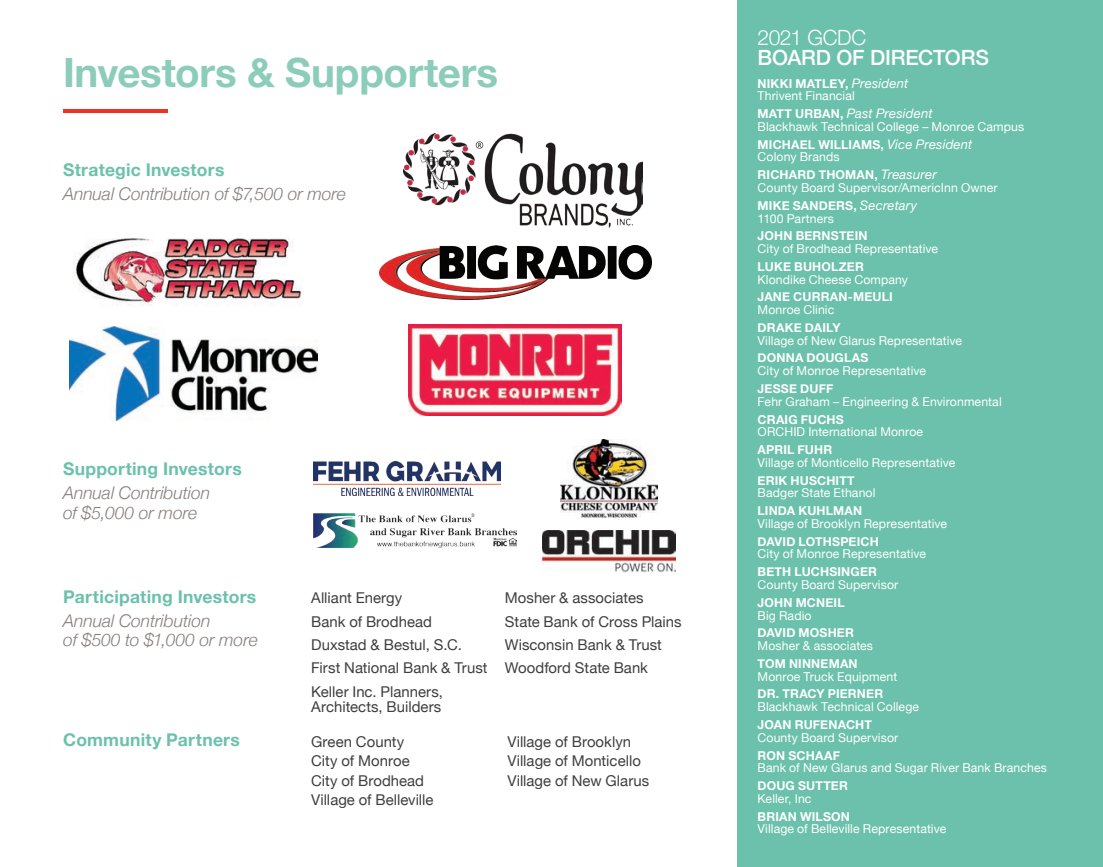
<style>
.page{position:relative;width:1103px;height:867px;background:#fff}
.page>*{position:absolute;margin:0;border:0;box-sizing:border-box;transform-origin:0 0}
.t1{font:700 40.25px "Helvetica Neue";letter-spacing:-.01em;color:#8cccba}
.P_white_sm{font:500 21px/19.8px "Helvetica Neue";letter-spacing:-.01em;color:#fff}
.Annual_Contribution{font:italic 300 17.5px/19.2px "Helvetica Neue";letter-spacing:-.005em;color:#867f7c}
.P_Header{font:700 17.5px "Helvetica Neue";letter-spacing:.015em;color:#6bc1ab}
.t2{font:14.88px/15.8px "Helvetica Neue";letter-spacing:.005em;color:#3e3e3f}
.P_white_sm-2{font:italic 13.12px "Helvetica Neue";letter-spacing:.01em;color:#fff}
.P_white_sm-3{font:12.25px/12.8px "Helvetica Neue";letter-spacing:.01em;color:#fff}
.P_white_sm-4{font:700 12.25px/12.8px "Helvetica Neue";letter-spacing:.015em;color:#fff}
.s1{font-weight:300}
.s2{font-weight:700}
.s3{font-style:italic;font-size:13.12px}
.s4{font-weight:700;font-style:normal;font-size:12.25px}
.s5{font-weight:400;font-style:italic;font-size:13.12px}
.s6{font-weight:400}
</style>
<div class="page">
<div style="left:737px;top:0;width:365px;height:866px;background:#6bc1ab"></div>
<img style="left:403px;top:133px;width:239px;height:95px">
<img style="left:69px;top:326px;width:248px;height:95px">
<img style="left:73px;top:238px;width:229px;height:68px">
<img style="left:313px;top:513px;width:203px;height:34px">
<img style="left:380px;top:245px;width:271px;height:54px">
<img style="left:314px;top:461px;width:186px;height:34px">
<img style="left:560px;top:439px;width:97px;height:78px">
<img style="left:542px;top:530px;width:133px;height:43px">
<hr style="left:63px;top:109px;width:104px;height:4px;background:#ef3024">
<img style="left:409px;top:324px;width:212px;height:91px">
<h1 class="t1" style="left:63px;top:41px;width:437px">Investors &amp; Supporters</h1>
<p class="P_Header" style="left:63px;top:156px;width:163px">Strategic Investors</p>
<p class="Annual_Contribution" style="left:63px;top:183px;width:284px">Annual Contribution of $7,500 or more</p>
<p class="P_Header" style="left:63px;top:455px;width:180px">Supporting Investors</p>
<p class="Annual_Contribution" style="left:63px;top:482px;width:149px">Annual Contribution of $5,000 or more</p>
<p class="P_Header" style="left:63px;top:582px;width:194px">Participating Investors</p>
<p class="Annual_Contribution" style="left:63px;top:609px;width:196px">Annual Contribution<br>of $500 to $1,000 or more</p>
<p class="t2" style="left:311px;top:590px;width:93px">Alliant Energy</p>
<p class="t2" style="left:311px;top:614px;width:122px">Bank of Brodhead</p>
<p class="t2" style="left:311px;top:637px;width:152px">Duxstad &amp; Bestul, S.C.</p>
<p class="t2" style="left:311px;top:660px;width:178px">First National Bank &amp; Trust</p>
<p class="t2" style="left:311px;top:684px;width:133px">Keller Inc. Planners,<br>Architects, Builders</p>
<p class="P_Header" style="left:63px;top:726px;width:178px">Community Partners</p>
<p class="t2" style="left:311px;top:734px;width:95px">Green County</p>
<p class="t2" style="left:311px;top:753px;width:100px">City of Monroe</p>
<p class="t2" style="left:311px;top:773px;width:114px">City of Brodhead</p>
<p class="t2" style="left:311px;top:792px;width:124px">Village of Belleville</p>
<p class="t2" style="left:505px;top:590px;width:140px">Mosher &amp; associates</p>
<p class="t2" style="left:505px;top:614px;width:178px">State Bank of Cross Plains</p>
<p class="t2" style="left:505px;top:637px;width:158px">Wisconsin Bank &amp; Trust</p>
<p class="t2" style="left:505px;top:660px;width:145px">Woodford State Bank</p>
<p class="t2" style="left:507px;top:734px;width:125px">Village of Brooklyn</p>
<p class="t2" style="left:507px;top:753px;width:135px">Village of Monticello</p>
<p class="t2" style="left:507px;top:773px;width:143px">Village of New Glarus</p>
<p class="P_white_sm" style="left:757px;top:26px;width:233px"><span class="s1">2021 GCDC<br></span>BOARD OF DIRECTORS</p>
<p class="P_white_sm-3" style="left:757px;top:78px;width:152px"><span class="s2">NIKKI MATLEY,</span> <span class="s3">President<br></span>Thrivent Financial</p>
<p class="P_white_sm-2" style="left:757px;top:104px;width:176px"><span class="s4">MATT URBAN,</span> Past President</p>
<p class="P_white_sm-3" style="left:757px;top:121px;width:268px">Blackhawk Technical College – Monroe Campus</p>
<p class="P_white_sm-4" style="left:757px;top:138px;width:216px">MICHAEL WILLIAMS, <span class="s5">Vice President<br></span><span class="s6">Colony Brands</span></p>
<p class="P_white_sm-3" style="left:757px;top:169px;width:241px"><span class="s2">RICHARD THOMAN,</span> <span class="s3">Treasurer<br></span>County Board Supervisor/AmericInn Owner</p>
<p class="P_white_sm-4" style="left:757px;top:199px;width:161px">MIKE SANDERS, <span class="s5">Secretary<br></span><span class="s6">1100 Partners</span></p>
<p class="P_white_sm-3" style="left:757px;top:230px;width:182px"><span class="s2">JOHN BERNSTEIN<br></span>City of Brodhead Representative</p>
<p class="P_white_sm-3" style="left:757px;top:261px;width:152px"><span class="s2">LUKE BUHOLZER<br></span>Klondike Cheese Company</p>
<p class="P_white_sm-4" style="left:757px;top:291px;width:136px">JANE CURRAN-MEULI<br><span class="s6">Monroe Clinic</span></p>
<p class="P_white_sm-3" style="left:757px;top:322px;width:206px"><span class="s2">DRAKE DAILY<br></span>Village of New Glarus Representative</p>
<p class="P_white_sm-3" style="left:757px;top:352px;width:170px"><span class="s2">DONNA DOUGLAS<br></span>City of Monroe Representative</p>
<p class="P_white_sm-3" style="left:757px;top:383px;width:246px"><span class="s2">JESSE DUFF<br></span>Fehr Graham – Engineering &amp; Environmental</p>
<p class="P_white_sm-3" style="left:757px;top:413px;width:167px"><span class="s2">CRAIG FUCHS<br></span>ORCHID International Monroe</p>
<p class="P_white_sm-3" style="left:757px;top:444px;width:199px"><span class="s2">APRIL FUHR<br></span>Village of Monticello Representative</p>
<p class="P_white_sm-3" style="left:757px;top:474px;width:119px"><span class="s2">ERIK HUSCHITT<br></span>Badger State Ethanol</p>
<p class="P_white_sm-3" style="left:757px;top:505px;width:191px"><span class="s2">LINDA KUHLMAN<br></span>Village of Brooklyn Representative</p>
<p class="P_white_sm-3" style="left:757px;top:535px;width:170px"><span class="s2">DAVID LOTHSPEICH<br></span>City of Monroe Representative</p>
<p class="P_white_sm-3" style="left:757px;top:566px;width:142px"><span class="s2">BETH LUCHSINGER<br></span>County Board Supervisor</p>
<p class="P_white_sm-4" style="left:757px;top:596px;width:88px">JOHN MCNEIL<br><span class="s6">Big Radio</span></p>
<p class="P_white_sm-3" style="left:757px;top:627px;width:117px"><span class="s2">DAVID MOSHER<br></span>Mosher &amp; associates</p>
<p class="P_white_sm-3" style="left:757px;top:657px;width:141px"><span class="s2">TOM NINNEMAN<br></span>Monroe Truck Equipment</p>
<p class="P_white_sm-3" style="left:757px;top:688px;width:163px"><span class="s2">DR. TRACY PIERNER<br></span>Blackhawk Technical College</p>
<p class="P_white_sm-3" style="left:757px;top:718px;width:142px"><span class="s2">JOAN RUFENACHT<br></span>County Board Supervisor</p>
<p class="P_white_sm-3" style="left:757px;top:749px;width:291px"><span class="s2">RON SCHAAF<br></span>Bank of New Glarus and Sugar River Bank Branches</p>
<p class="P_white_sm-4" style="left:757px;top:779px;width:92px">DOUG SUTTER<br><span class="s6">Keller, Inc</span></p>
<p class="P_white_sm-3" style="left:757px;top:810px;width:190px"><span class="s2">BRIAN WILSON<br></span>Village of Belleville Representative</p>
</div>
